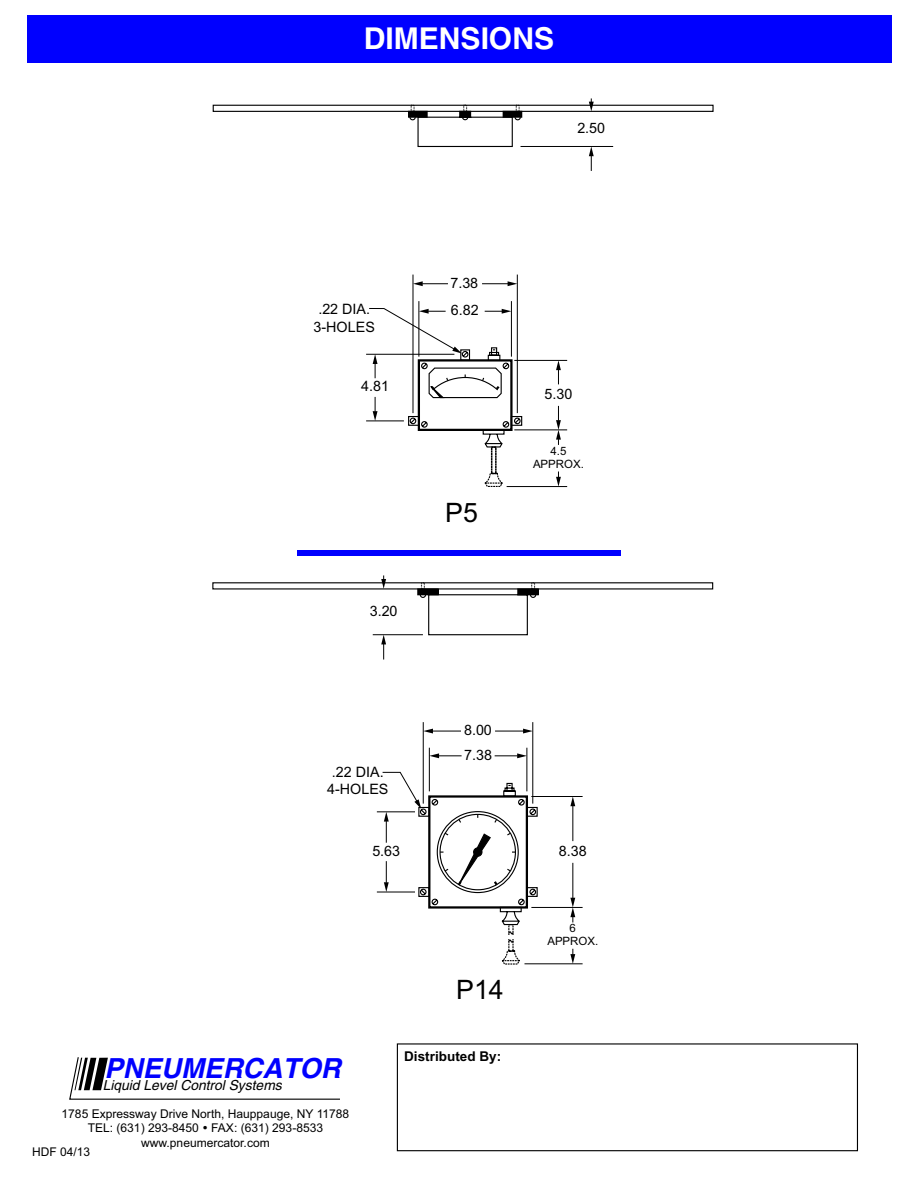
<style>
.page{position:relative;width:918px;height:1188px;background:#fff}
.page>*{position:absolute;margin:0;border:0;box-sizing:border-box;transform-origin:0 0}
.t1{font:700 30px "Helvetica";color:#fff}
.t2{font:italic 700 27.6px "Helvetica";color:#00f}
.t3{font:26.7px "Arial";color:#000}
.t4{font:14.4px/17.2px "Arial";color:#000;text-align:center}
.t5{font:italic 13.8px "Helvetica";color:#000}
.t6{font:700 13.5px "Arial";color:#000}
.t7{font:12px/14.4px "Arial";color:#000;text-align:center}
.t8{font:11.4px/13.4px "Arial";color:#000;text-align:center}
</style>
<div class="page">
<div style="left:27px;top:16px;width:864px;height:47px;background:#00f"></div>
<div style="left:297px;top:551px;width:324px;height:5px;background:#00f"></div>
<div style="left:397px;top:1043px;width:461px;height:108px;border:1px solid #000"></div>
<svg style="left:69px;top:1057px;width:271px;height:43px"></svg>
<div style="left:213px;top:105px;width:501px;height:7px;border:1px solid #000"></div>
<div style="left:408px;top:111px;width:20px;height:7px;border:1px solid #000"></div>
<div style="left:503px;top:111px;width:19px;height:7px;border:1px solid #000"></div>
<svg style="left:409px;top:105px;width:112px;height:43px"></svg>
<svg style="left:484px;top:472px;width:19px;height:15px"></svg>
<div style="left:491px;top:446px;width:6px;height:28px;border:2px dashed #000"></div>
<hr style="left:515px;top:430px;width:52px;height:1px;background:#000">
<hr style="left:507px;top:486px;width:60px;height:1px;background:#000">
<hr style="left:515px;top:360px;width:52px;height:1px;background:#000">
<hr style="left:367px;top:421px;width:36px;height:1px;background:#000">
<hr style="left:367px;top:354px;width:87px;height:1px;background:#000">
<hr style="left:413px;top:275px;width:1px;height:138px;background:#000">
<hr style="left:419px;top:302px;width:1px;height:54px;background:#000">
<hr style="left:511px;top:302px;width:1px;height:54px;background:#000">
<hr style="left:517px;top:275px;width:1px;height:138px;background:#000">
<svg style="left:483px;top:281px;width:34px;height:5px"></svg>
<svg style="left:413px;top:281px;width:34px;height:5px"></svg>
<svg style="left:369px;top:308px;width:154px;height:140px"></svg>
<svg style="left:556px;top:406px;width:5px;height:38px"></svg>
<svg style="left:556px;top:472px;width:5px;height:15px"></svg>
<svg style="left:556px;top:360px;width:5px;height:24px"></svg>
<hr style="left:521px;top:146px;width:92px;height:1px;background:#000">
<svg style="left:589px;top:147px;width:5px;height:23px"></svg>
<svg style="left:589px;top:99px;width:5px;height:12px"></svg>
<div style="left:417px;top:588px;width:22px;height:7px;border:1px solid #000"></div>
<svg style="left:419px;top:582px;width:120px;height:54px"></svg>
<svg style="left:570px;top:797px;width:5px;height:9px"></svg>
<svg style="left:496px;top:729px;width:36px;height:4px"></svg>
<svg style="left:424px;top:729px;width:36px;height:4px"></svg>
<svg style="left:495px;top:753px;width:32px;height:5px"></svg>
<svg style="left:430px;top:753px;width:31px;height:5px"></svg>
<hr style="left:532px;top:907px;width:50px;height:1px;background:#000">
<hr style="left:525px;top:963px;width:57px;height:1px;background:#000">
<hr style="left:532px;top:796px;width:50px;height:1px;background:#000">
<hr style="left:377px;top:892px;width:38px;height:1px;background:#000">
<hr style="left:377px;top:811px;width:38px;height:1px;background:#000">
<svg style="left:382px;top:772px;width:156px;height:193px"></svg>
<hr style="left:423px;top:723px;width:1px;height:80px;background:#000">
<hr style="left:429px;top:748px;width:1px;height:43px;background:#000">
<hr style="left:527px;top:748px;width:1px;height:43px;background:#000">
<hr style="left:532px;top:723px;width:1px;height:80px;background:#000">
<hr style="left:572px;top:863px;width:1px;height:35px;background:#000">
<svg style="left:570px;top:898px;width:5px;height:24px"></svg>
<svg style="left:570px;top:949px;width:5px;height:15px"></svg>
<hr style="left:572px;top:806px;width:1px;height:35px;background:#000">
<svg style="left:381px;top:635px;width:5px;height:24px"></svg>
<hr style="left:373px;top:634px;width:49px;height:1px;background:#000">
<svg style="left:381px;top:576px;width:5px;height:13px"></svg>
<h1 class="t1" style="left:364px;top:28px;width:192px">DIMENSIONS</h1>
<p class="t4" style="left:577px;top:119px;width:29px">2.50</p>
<p class="t4" style="left:450px;top:274px;width:29px">7.38</p>
<p class="t4" style="left:318px;top:301px;width:53px">.22 DIA.</p>
<p class="t4" style="left:451px;top:301px;width:29px">6.82</p>
<p class="t4" style="left:314px;top:318px;width:63px">3-HOLES</p>
<p class="t4" style="left:361px;top:378px;width:29px">4.81</p>
<p class="t4" style="left:370px;top:602px;width:29px">3.20</p>
<h3 class="t3" style="left:445px;top:497px;width:34px">P5</h3>
<p class="t4" style="left:545px;top:385px;width:29px">5.30</p>
<p class="t8" style="left:533px;top:444px;width:52px">4.5<br>APPROX.</p>
<p class="t4" style="left:464px;top:721px;width:29px">8.00</p>
<p class="t4" style="left:327px;top:763px;width:63px">.22 DIA.<br>4-HOLES</p>
<p class="t4" style="left:372px;top:842px;width:29px">5.63</p>
<p class="t4" style="left:464px;top:746px;width:29px">7.38</p>
<h3 class="t3" style="left:456px;top:974px;width:49px">P14</h3>
<h2 class="t2" style="left:104px;top:1058px;width:238px">PNEUMERCATOR</h2>
<p class="t5" style="left:103px;top:1080px;width:181px">Liquid Level Control Systems</p>
<p class="t7" style="left:62px;top:1107px;width:289px">1785 Expressway Drive North, Hauppauge, NY 11788<br>TEL: (631) 293-8450 FAX: (631) 293-8533 www.pneumercator.com</p>
<p class="t7" style="left:32px;top:1145px;width:60px">HDF 04/13</p>
<p class="t6" style="left:404px;top:1049px;width:99px">Distributed By:</p>
<p class="t4" style="left:559px;top:842px;width:29px">8.38</p>
<p class="t8" style="left:547px;top:922px;width:52px;line-height:12.8px">6<br>APPROX.</p>
</div>
